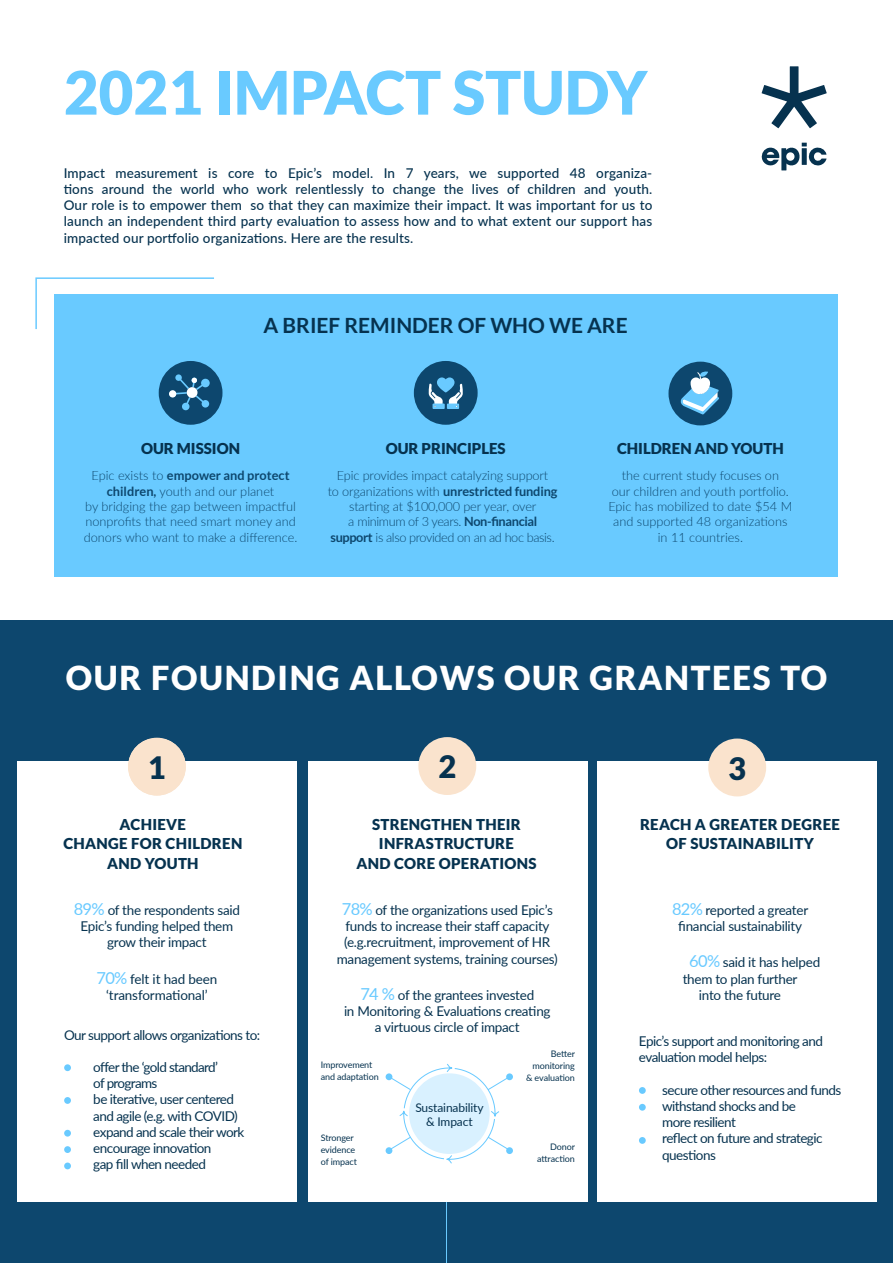
<style>
.page{position:relative;width:893px;height:1263px;background:#fff}
.page>*{position:absolute;margin:0;border:0;box-sizing:border-box;transform-origin:0 0}
.t1{font:900 60px "Lato";color:#69caff}
.t2{font:900 33px "Lato";letter-spacing:.05em;color:#fff}
.t3{font:900 30.9px "Lato";color:#06324f}
.t4{font:700 21px "Lato";color:#06324f}
.t5{font:900 15px/19.5px "Lato";letter-spacing:.02em;color:#06324f;text-align:center}
.t6{font:900 15px "Lato";color:#06324f}
.t7{font:13.5px/16.2px "Lato";letter-spacing:-.03em;color:#06324f;text-align:center}
.t8{font:500 13.5px/16.2px "Lato";letter-spacing:.01em;color:#06324f;text-align:justify}
.t9{font:13.5px/16.2px "Lato";letter-spacing:-.01em;color:#06324f;text-align:center}
.t10{font:300 12.75px/15.3px "Lato";color:#0d476e;text-align:center}
.t11{font:12px/14.4px "Lato";letter-spacing:-.01em;color:#06324f;text-align:center}
.t12{font:9px/12px "Lato";letter-spacing:-.01em;color:#06324f}
.s1{font-weight:700}
.s2{font-size:16.5px;color:#69caff}
.s3{color:#fff}
</style>
<div class="page">
<div style="left:0;top:621px;width:893px;height:642px;background:#0d476e"></div>
<div style="left:17px;top:761px;width:280px;height:441px;background:#fff"></div>
<div style="left:308px;top:761px;width:279px;height:441px;background:#fff"></div>
<div style="left:597px;top:761px;width:280px;height:441px;background:#fff"></div>
<svg style="left:762px;top:66px;width:65px;height:62px"></svg>
<svg style="left:761px;top:143px;width:66px;height:27px"></svg>
<div style="left:64px;top:1064px;width:7px;height:7px;background:#69caff;border-radius:50%"></div>
<div style="left:64px;top:1097px;width:7px;height:7px;background:#69caff;border-radius:50%"></div>
<div style="left:64px;top:1130px;width:7px;height:6px;background:#69caff;border-radius:50%"></div>
<div style="left:64px;top:1146px;width:7px;height:7px;background:#69caff;border-radius:50%"></div>
<div style="left:64px;top:1162px;width:7px;height:7px;background:#69caff;border-radius:50%"></div>
<div style="left:386px;top:1147px;width:6px;height:7px;background:#69caff;border-radius:50%"></div>
<div style="left:506px;top:1147px;width:7px;height:7px;background:#69caff;border-radius:50%"></div>
<div style="left:386px;top:1073px;width:6px;height:7px;background:#69caff;border-radius:50%"></div>
<div style="left:506px;top:1073px;width:7px;height:7px;background:#69caff;border-radius:50%"></div>
<svg style="left:390px;top:1063px;width:119px;height:101px"></svg>
<div style="left:54px;top:294px;width:783px;height:283px;background:#69caff"></div>
<div style="left:414px;top:361px;width:64px;height:64px;background:#0d476e;border-radius:50%"></div>
<svg style="left:429px;top:377px;width:34px;height:32px"></svg>
<div style="left:159px;top:361px;width:63px;height:64px;background:#0d476e;border-radius:50%"></div>
<svg style="left:169px;top:374px;width:41px;height:36px"></svg>
<div style="left:169px;top:390px;width:7px;height:7px;background:#fff;border-radius:50%"></div>
<div style="left:668px;top:362px;width:64px;height:63px;background:#0d476e;border-radius:50%"></div>
<svg style="left:681px;top:371px;width:38px;height:44px"></svg>
<div style="left:639px;top:1087px;width:7px;height:7px;background:#69caff;border-radius:50%"></div>
<div style="left:639px;top:1104px;width:7px;height:7px;background:#69caff;border-radius:50%"></div>
<div style="left:639px;top:1137px;width:7px;height:7px;background:#69caff;border-radius:50%"></div>
<div style="left:128px;top:738px;width:58px;height:58px;background:#fae3cd;border-radius:50%"></div>
<div style="left:418px;top:737px;width:58px;height:58px;background:#fae3cd;border-radius:50%"></div>
<div style="left:708px;top:738px;width:58px;height:58px;background:#fae3cd;border-radius:50%"></div>
<svg style="left:35px;top:277px;width:179px;height:52px"></svg>
<hr style="left:446px;top:1202px;width:1px;height:61px;background:#69caff">
<h1 class="t1" style="left:64px;top:57px;width:585px">2021 IMPACT STUDY</h1>
<p class="t8" style="left:64px;top:164px;width:590px">Impact measurement is core to Epic’s model. In 7 years, we supported 48 organiza&shy;tions around the world who work relentlessly to change the lives of children and youth.<br>Our role is to empower them so that they can maximize their impact. It was important for us to launch an independent third party evaluation to assess how and to what extent our support has impacted our portfolio organizations. Here are the results.</p>
<h3 class="t4" style="left:264px;top:313px;width:366px">A BRIEF REMINDER OF WHO WE ARE</h3>
<p class="t6" style="left:141px;top:440px;width:101px">OUR MISSION</p>
<p class="t6" style="left:386px;top:440px;width:122px">OUR PRINCIPLES</p>
<p class="t6" style="left:617px;top:440px;width:168px">CHILDREN AND YOUTH</p>
<p class="t10" style="left:84px;top:468px;width:215px">Epic exists to <span class="s1">empower and protect children,</span> youth and our planet<br>by bridging the gap between impactful nonprofits that need smart money and donors who want to make a difference.</p>
<p class="t10" style="left:328px;top:468px;width:231px">Epic provides impact catalyzing support<br>to organizations with <span class="s1">unrestricted funding </span>starting at $100,000 per year, over<br>a minimum of 3 years. <span class="s1">Non-financial support</span> is also provided on an ad hoc basis.</p>
<p class="t10" style="left:608px;top:468px;width:185px">the current study focuses on<br>our children and youth portfolio.<br>Epic has mobilized to date $54 M and supported 48 organizations in 11 countries.</p>
<h2 class="t2" style="left:66px;top:658px;width:763px">OUR FOUNDING ALLOWS OUR GRANTEES TO</h2>
<h3 class="t3" style="left:148px;top:750px;width:19px">1</h3>
<h3 class="t3" style="left:438px;top:749px;width:19px">2</h3>
<h3 class="t3" style="left:728px;top:750px;width:19px">3</h3>
<p class="t5" style="left:63px;top:814px;width:180px">ACHIEVE<br>CHANGE FOR CHILDREN<br>AND YOUTH</p>
<p class="t7" style="left:74px;top:901px;width:168px"><span class="s2">89%</span> of the respondents said<br>Epic’s funding helped them grow their impact</p>
<p class="t9" style="left:96px;top:970px;width:122px"><span class="s2">70%</span> felt it had been ‘transformational’</p>
<p class="t7" style="left:64px;top:1026px;width:198px">Our support allows organizations to:</p>
<p class="t7" style="left:93px;top:1058px;width:153px;text-align:left">offer the ‘gold standard’<br>of programs<br>be iterative, user centered and agile (e.g. with COVID) expand and scale their work encourage innovation<br>gap fill when needed</p>
<p class="t5" style="left:356px;top:814px;width:182px">STRENGTHEN THEIR<br>INFRASTRUCTURE<br>AND CORE OPERATIONS</p>
<p class="t7" style="left:337px;top:901px;width:222px"><span class="s2">78%</span> of the organizations used Epic’s funds to increase their staff capacity (e.g.recruitment, improvement of HR management systems, training courses)</p>
<p class="t7" style="left:344px;top:986px;width:208px"><span class="s2">74 %</span> of the grantees invested<br>in Monitoring &amp; Evaluations creating a virtuous circle of impact</p>
<p class="t12" style="left:321px;top:1058px;width:60px">Improvement and adaptation</p>
<p class="t12" style="left:526px;top:1048px;width:50px;text-align:right">Better monitoring &amp; evaluation</p>
<p class="t11" style="left:415px;top:1100px;width:70px">Sustainability &amp; Impact</p>
<p class="t12" style="left:321px;top:1132px;width:38px">Stronger evidence of impact</p>
<p class="t12" style="left:537px;top:1140px;width:39px;text-align:right">Donor attraction</p>
<p class="t5" style="left:640px;top:814px;width:201px">REACH A GREATER DEGREE<br>OF SUSTAINABILITY</p>
<p class="t7" style="left:672px;top:901px;width:138px"><span class="s2">82%</span> reported a greater financial sustainability</p>
<p class="t7" style="left:660px;top:954px;width:162px"><span class="s3">over</span> <span class="s2">60%</span> said it has helped them to plan further<br>into the future</p>
<p class="t7" style="left:639px;top:1032px;width:185px;text-align:left">Epic’s support and monitoring and evaluation model helps:</p>
<p class="t7" style="left:662px;top:1081px;width:181px;text-align:left">secure other resources and funds withstand shocks and be<br>more resilient<br>reflect on future and strategic questions</p>
</div>
